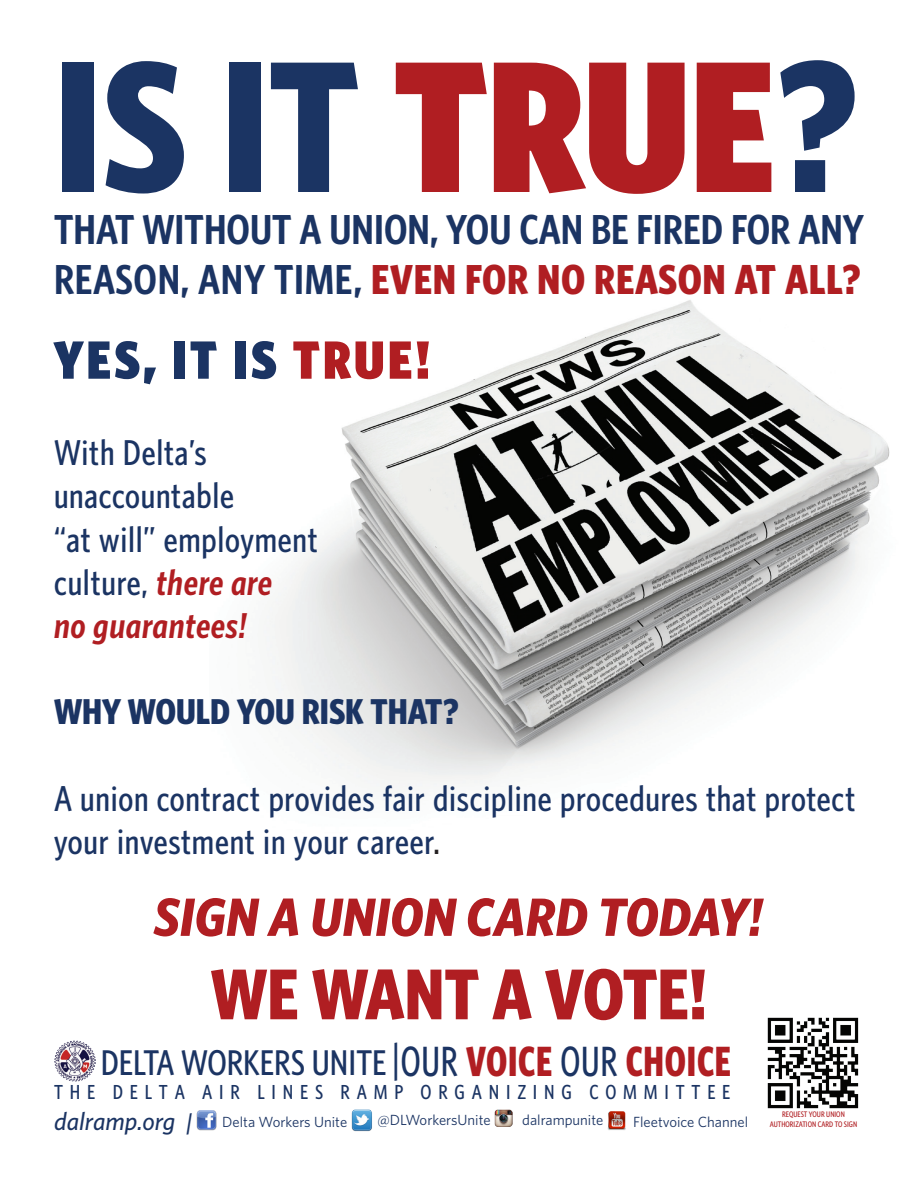
<style>
.page{position:relative;width:918px;height:1188px;background:#fff}
.page>*{position:absolute;margin:0;border:0;box-sizing:border-box;transform-origin:0 0}
.t1{font:700 187.5px "Whitney Condensed";color:#1b3463}
.t2{font:700 72px "Whitney Condensed";color:#b01e22}
.t3{font:italic 700 54px "Whitney Narrow";color:#b01e22}
.t4{font:900 54px "Whitney Condensed";letter-spacing:.06em;color:#1b3463}
.t5{font:700 42.45px "Whitney Condensed";letter-spacing:.02em;color:#b01e22;scale:.87 1}
.t6{font:600 42px/50.4px "Whitney Condensed";color:#1b3463}
.t7{font:500 36px/43.2px "Whitney Condensed";letter-spacing:.02em;color:#1b3463}
.t8{font:700 36px "Whitney Condensed";color:#1b3463}
.t9{font:500 35.85px "Whitney Condensed";color:#1b3463}
.t10{font:italic 500 25.35px "Whitney";color:#1b3463}
.t11{font:500 20.4px "Whitney Condensed";letter-spacing:.335em;color:#1b3463}
.t12{font:14.7px "Whitney";color:#1b3463}
.t13{font:500 8.1px "Whitney Condensed";color:#b01e22}
.s1{font-weight:900;color:#b01e22}
.s2{font-weight:700;color:#b01e22}
.s3{color:#b01e22}
.s4{font-weight:600;font-style:italic;color:#b01e22}
.s5{color:#231f20}
.s6{font-weight:500;color:#1b3463}
.s7{font-size:22.95px}
</style>
<div class="page">
<img style="left:264px;top:300px;width:626px;height:489px">
<img style="left:767px;top:1017px;width:92px;height:92px">
<img style="left:196px;top:1110px;width:21px;height:21px">
<img style="left:608px;top:1111px;width:18px;height:19px">
<img style="left:352px;top:1109px;width:20px;height:23px">
<img style="left:495px;top:1109px;width:18px;height:18px">
<img style="left:54px;top:1040px;width:41px;height:42px">
<p class="t1" style="left:54px;top:7px;width:805px">IS IT <span class="s1">TRUE</span>?</p>
<p class="t6" style="left:54px;top:202px;width:812px">THAT WITHOUT A UNION, YOU CAN BE FIRED FOR ANY<br>REASON, ANY TIME, <span class="s2">EVEN FOR NO REASON AT ALL?</span></p>
<p class="t4" style="left:54px;top:325px;width:378px">YES, IT IS <span class="s3">TRUE!</span></p>
<p class="t7" style="left:54px;top:430px;width:265px">With Delta’s unaccountable<br>“at will” employment culture, <span class="s4">there are<br>no guarantees!</span></p>
<p class="t8" style="left:54px;top:689px;width:406px">WHY WOULD YOU RISK THAT?</p>
<p class="t7" style="left:54px;top:775px;width:803px">A union contract provides fair discipline procedures that protect your investment in your career<span class="s5">.</span></p>
<p class="t3" style="left:154px;top:881px;width:611px">SIGN A UNION CARD TODAY!</p>
<p class="t2" style="left:211px;top:948px;width:498px">WE WANT A VOTE!</p>
<p class="t9" style="left:101px;top:1040px;width:287px">DELTA WORKERS UNITE</p>
<p class="t5" style="left:392px;top:1034px;width:391px"><span class="s6">|OUR</span> VOICE <span class="s6">OUR</span> CHOICE</p>
<p class="t11" style="left:54px;top:1079px;width:678px">THE DELTA AIR LINES RAMP ORGANIZING COMMITTEE</p>
<p class="t10" style="left:54px;top:1104px;width:139px">dalramp.org <span class="s7">|</span></p>
<p class="t12" style="left:222px;top:1112px;width:127px">Delta Workers Unite</p>
<p class="t12" style="left:377px;top:1110px;width:115px">@DLWorkersUnite</p>
<p class="t12" style="left:522px;top:1111px;width:83px">dalrampunite</p>
<p class="t12" style="left:633px;top:1112px;width:116px">Fleetvoice Channel</p>
<p class="t13" style="left:770px;top:1119px;width:89px">AUTHORIZATION CARD TO SIGN</p>
<p class="t13" style="left:782px;top:1109px;width:64px">REQUEST YOUR UNION</p>
</div>
